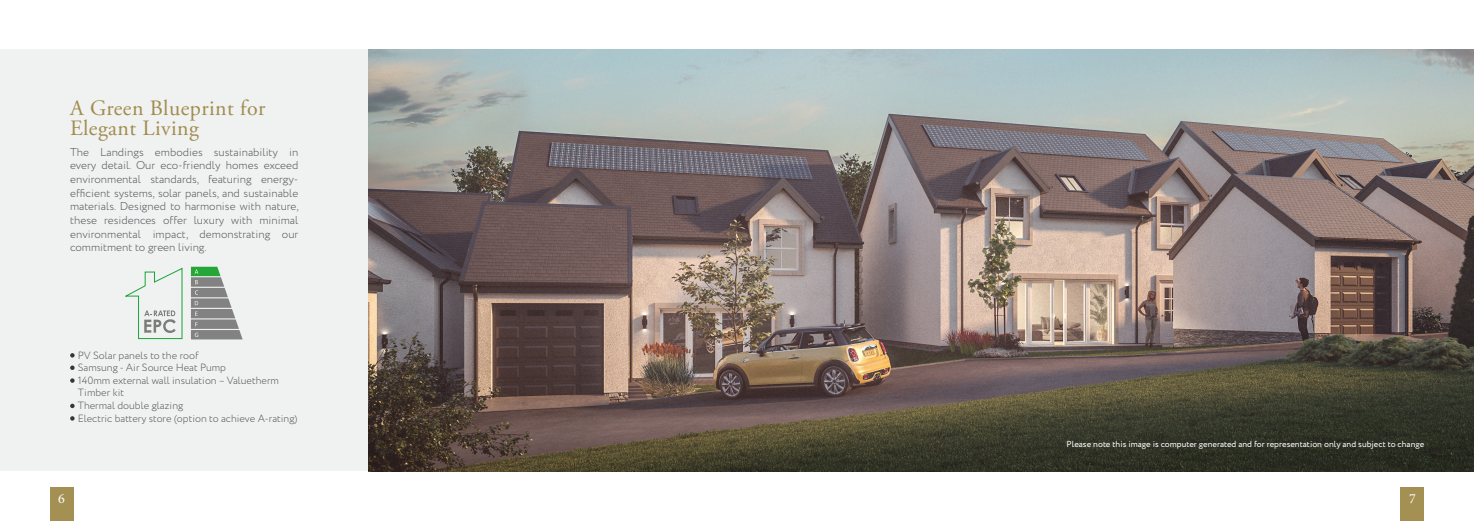
<style>
.page{position:relative;width:1474px;height:521px;background:#fff}
.page>*{position:absolute;margin:0;border:0;box-sizing:border-box;transform-origin:0 0}
.t1{font:21.88px/19.2px "Adobe Garamond Pro";letter-spacing:.02em;color:#a18c4d}
.t2{font:14px "Minion Pro";color:#fff}
.t3{font:300 11.38px/13.7px "Circe";color:#57585a;text-align:justify}
.t4{font:300 10.5px "Circe";color:#57585a}
.t5{font:8.75px "Circe";color:#fff}
</style>
<div class="page">
<div style="left:50px;top:487px;width:23px;height:34px;background:#a39052"></div>
<div style="left:1400px;top:487px;width:24px;height:34px;background:#a39052"></div>
<div style="left:0;top:50px;width:368px;height:421px;background:#f0f1f1"></div>
<img style="left:368px;top:50px;width:1105px;height:421px">
<svg style="left:191px;top:330px;width:52px;height:9px"></svg>
<div style="left:191px;top:319px;width:48px;height:10px;background:#838282"></div>
<div style="left:191px;top:309px;width:44px;height:9px;background:#838282"></div>
<svg style="left:191px;top:298px;width:41px;height:10px"></svg>
<svg style="left:191px;top:288px;width:37px;height:9px"></svg>
<svg style="left:191px;top:277px;width:33px;height:10px"></svg>
<svg style="left:126px;top:267px;width:57px;height:72px"></svg>
<svg style="left:191px;top:267px;width:29px;height:17px"></svg>
<svg style="left:195px;top:301px;width:3px;height:4px"></svg>
<svg style="left:70px;top:404px;width:5px;height:4px"></svg>
<svg style="left:70px;top:416px;width:5px;height:5px"></svg>
<svg style="left:70px;top:378px;width:5px;height:5px"></svg>
<svg style="left:70px;top:365px;width:5px;height:5px"></svg>
<svg style="left:70px;top:353px;width:5px;height:4px"></svg>
<p class="t1" style="left:70px;top:99px;width:197px">A Green Blueprint for<br>Elegant Living</p>
<p class="t3" style="left:70px;top:145px;width:230px">The Landings embodies sustainability in every detail. Our eco-friendly homes exceed environmental standards, featuring energy&shy;efficient systems, solar panels, and sustainable materials. Designed to harmonise with nature, these residences offer luxury with minimal environmental impact, demonstrating our commitment to green living.</p>
<p class="t4" style="left:78px;top:348px;width:122px">PV Solar panels to the roof</p>
<p class="t4" style="left:78px;top:361px;width:150px">Samsung - Air Source Heat Pump</p>
<p class="t4" style="left:78px;top:373px;width:203px">140mm external wall insulation – Valuetherm</p>
<p class="t4" style="left:78px;top:386px;width:48px">Timber kit</p>
<p class="t4" style="left:78px;top:398px;width:107px">Thermal double glazing</p>
<p class="t4" style="left:78px;top:411px;width:221px">Electric battery store (option to achieve A-rating)</p>
<p class="t5" style="left:1066px;top:438px;width:359px">Please note this image is computer generated and for representation only and subject to change</p>
<p class="t2" style="left:58px;top:489px;width:8px">6</p>
<p class="t2" style="left:1408px;top:489px;width:8px">7</p>
</div>
